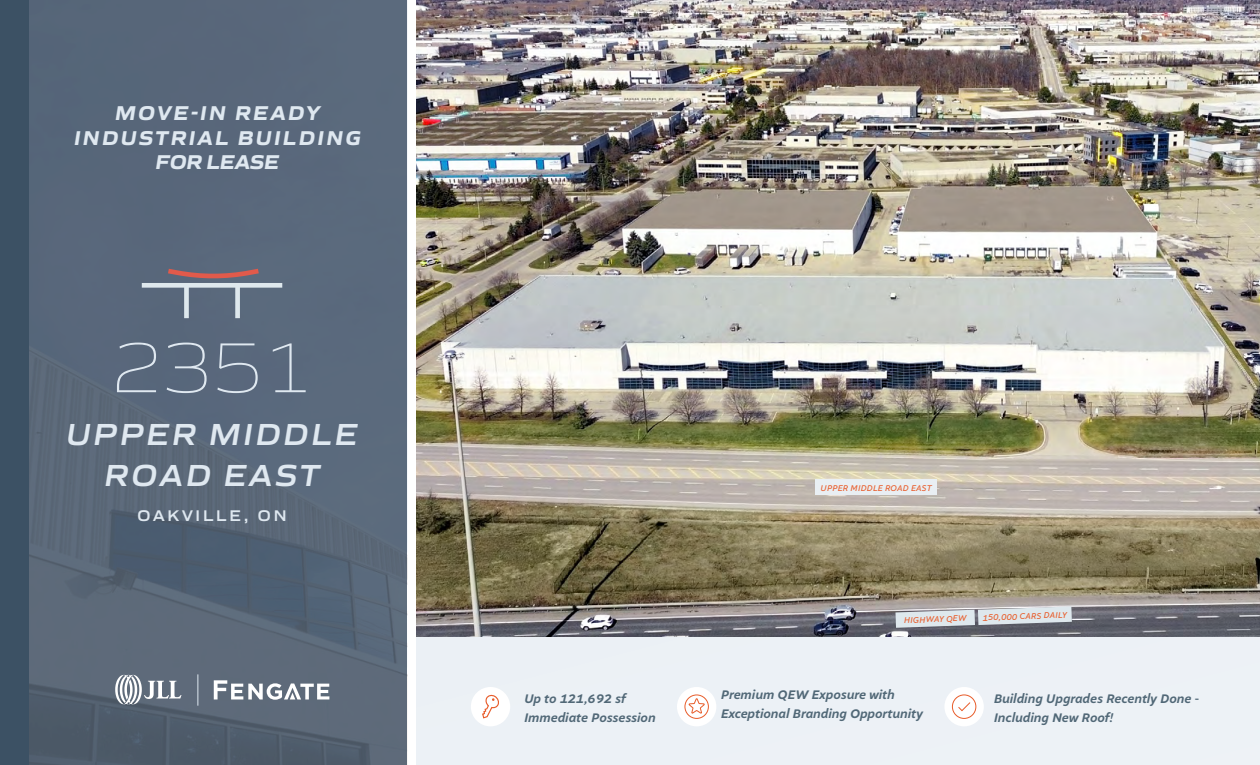
<style>
.page{position:relative;width:1260px;height:765px;background:#fff}
.page>*{position:absolute;margin:0;border:0;box-sizing:border-box;transform-origin:0 0}
.t1{font:200 72.75px "Gomme Sans";color:#dfe8f0}
.t2{font:italic 600 31.38px/40.9px "Gomme Sans";letter-spacing:.1em;color:#dfe8f0;text-align:center}
.t3{font:italic 700 20.62px/24.8px "Gomme Sans";letter-spacing:.12em;color:#dfe8f0;text-align:center}
.t4{font:600 16px "Gomme Sans";letter-spacing:.18em;color:#dfe8f0}
.t5{font:italic 500 13.12px/18.9px "Altivo";color:#516877}
.t6{font:italic 8.75px "Altivo";color:#e85c2a}
</style>
<div class="page">
<div style="left:0;top:0;width:407px;height:765px;background:linear-gradient(to bottom,#59697d,#576574)"></div>
<div style="left:416px;top:0;width:844px;height:765px;background:#e8eef4"></div>
<img style="left:416px;top:0;width:844px;height:636px">
<svg style="left:214px;top:680px;width:115px;height:20px"></svg>
<hr style="left:198px;top:674px;width:1px;height:32px;background:#dfe8f0">
<svg style="left:115px;top:675px;width:67px;height:29px"></svg>
<div style="left:816px;top:480px;width:121px;height:15px;background:#e9eff3"></div>
<div style="left:944px;top:687px;width:40px;height:39px;background:#fff;border-radius:50%"></div>
<svg style="left:951px;top:694px;width:26px;height:25px"></svg>
<div style="left:677px;top:687px;width:39px;height:39px;background:#fff;border-radius:50%"></div>
<svg style="left:684px;top:694px;width:25px;height:25px"></svg>
<div style="left:471px;top:687px;width:39px;height:39px;background:#fff;border-radius:50%"></div>
<svg style="left:482px;top:695px;width:17px;height:24px"></svg>
<div style="left:184px;top:287px;width:5px;height:31px;background:#dee8ed"></div>
<div style="left:235px;top:287px;width:5px;height:31px;background:#dee8ed"></div>
<svg style="left:163px;top:266px;width:101px;height:17px;background:#7b6570"></svg>
<div style="left:142px;top:283px;width:140px;height:5px;background:#dee8ed"></div>
<div style="left:0;top:0;width:28px;height:765px;background:#3c5164"></div>
<svg style="left:896px;top:606px;width:176px;height:22px"></svg>
<h3 class="t3" style="left:74px;top:98px;width:288px">MOVE-IN READY<br>INDUSTRIAL BUILDING<br>FOR LEASE</h3>
<h1 class="t1" style="left:112px;top:315px;width:201px">2351</h1>
<h2 class="t2" style="left:67px;top:410px;width:292px">UPPER MIDDLE<br>ROAD EAST</h2>
<p class="t4" style="left:138px;top:503px;width:150px">OAKVILLE, ON</p>
<p class="t6" style="left:821px;top:482px;width:113px">UPPER MIDDLE ROAD EAST</p>
<p class="t6" style="left:904px;top:615px;width:64px;rotate:-2deg">HIGHWAY QEW</p>
<p class="t6" style="left:982px;top:612px;width:86px;rotate:-2deg">150,000 CARS DAILY</p>
<p class="t5" style="left:524px;top:690px;width:133px">Up to 121,692 sf<br>Immediate Possession</p>
<p class="t5" style="left:721px;top:686px;width:204px">Premium QEW Exposure with<br>Exceptional Branding Opportunity</p>
<p class="t5" style="left:994px;top:690px;width:207px">Building Upgrades Recently Done -<br>Including New Roof!</p>
</div>
